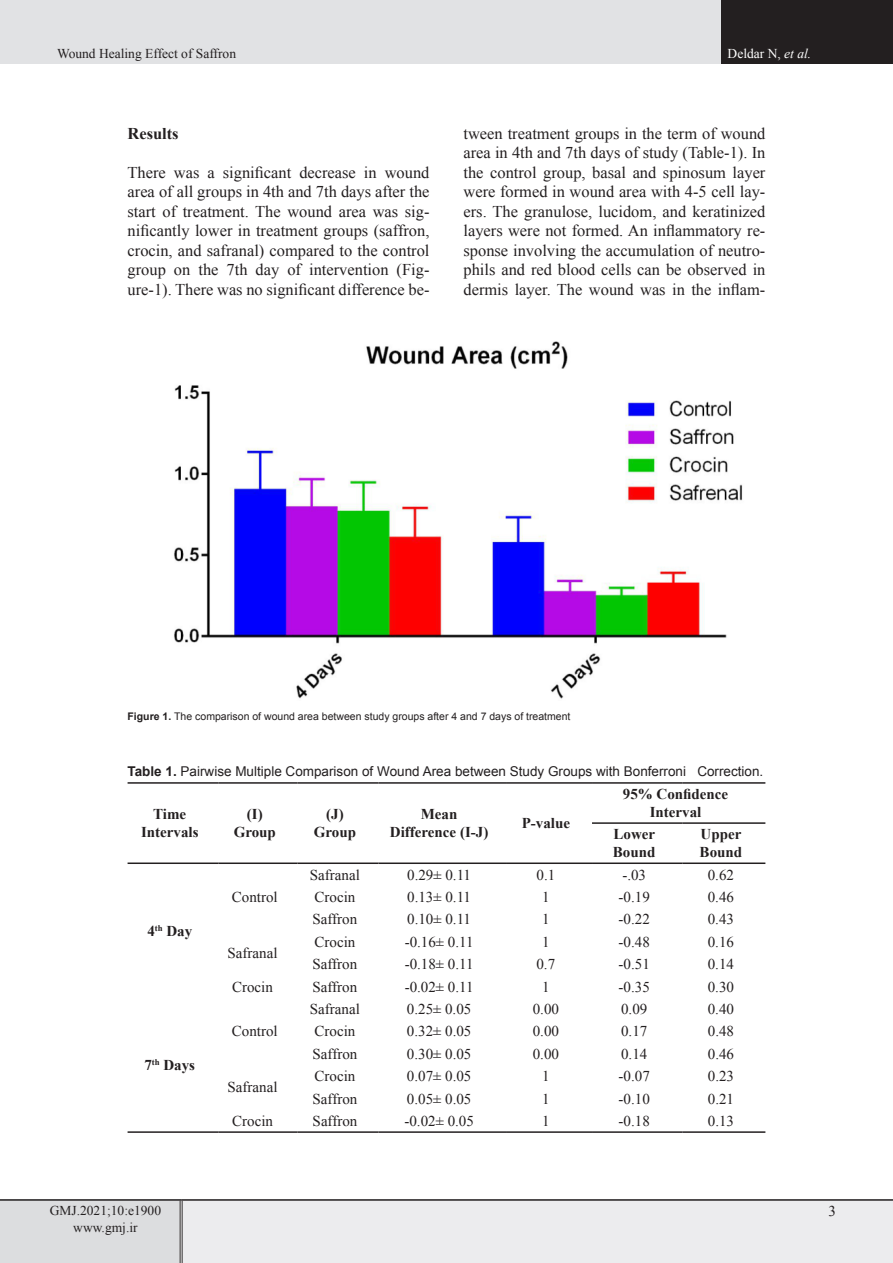
<style>
.page{position:relative;width:893px;height:1263px;background:#fff}
.page>*{position:absolute;margin:0;border:0;box-sizing:border-box;transform-origin:0 0}
.t1{font:16.5px/19.5px "Times New Roman";color:#231f20;text-align:justify}
.t2{font:700 16.5px "Times New Roman";color:#231f20}
.t3{font:15px "Times New Roman";color:#231f20}
.t4{font:700 15px/18px "Times New Roman";color:#231f20;text-align:center}
.t5{font:13.5px "Arial";color:#231f20}
.t6{font:13.5px/16.2px "Times New Roman";color:#231f20;text-align:center}
.t7{font:13.5px "Times New Roman";color:#fff}
.t8{font:10.5px "Arial";color:#231f20}
.s1{font-style:italic}
.s2{font-weight:700}
</style>
<div class="page">
<div style="left:0;top:0;width:722px;height:64px;background:#e1e2e4"></div>
<div style="left:722px;top:0;width:171px;height:64px;background:#231f20"></div>
<div style="left:0;top:1200px;width:181px;height:63px;background:#dcdddf"></div>
<div style="left:181px;top:1200px;width:712px;height:63px;background:#ececee"></div>
<hr style="left:180px;top:1201px;width:3px;height:62px;background:#fff">
<hr style="left:180px;top:1201px;width:1px;height:62px;background:#231f20">
<hr style="left:182px;top:1201px;width:1px;height:62px;background:#231f20">
<hr style="left:0;top:1199px;width:181px;height:2px;background:#231f20">
<hr style="left:181px;top:1199px;width:712px;height:2px;background:#231f20">
<img style="left:174px;top:341px;width:569px;height:358px">
<hr style="left:128px;top:1131px;width:90px;height:2px;background:#231f20">
<hr style="left:218px;top:1131px;width:80px;height:2px;background:#231f20">
<hr style="left:298px;top:1131px;width:81px;height:2px;background:#231f20">
<hr style="left:379px;top:1131px;width:127px;height:2px;background:#231f20">
<hr style="left:506px;top:1131px;width:86px;height:2px;background:#231f20">
<hr style="left:592px;top:1131px;width:91px;height:2px;background:#231f20">
<hr style="left:683px;top:1131px;width:82px;height:2px;background:#231f20">
<hr style="left:128px;top:782px;width:90px;height:2px;background:#231f20">
<hr style="left:218px;top:782px;width:80px;height:2px;background:#231f20">
<hr style="left:298px;top:782px;width:81px;height:2px;background:#231f20">
<hr style="left:379px;top:782px;width:127px;height:2px;background:#231f20">
<hr style="left:506px;top:782px;width:86px;height:2px;background:#231f20">
<hr style="left:592px;top:782px;width:91px;height:2px;background:#231f20">
<hr style="left:683px;top:782px;width:82px;height:2px;background:#231f20">
<hr style="left:592px;top:822px;width:91px;height:2px;background:#231f20">
<hr style="left:683px;top:822px;width:82px;height:2px;background:#231f20">
<hr style="left:128px;top:862px;width:90px;height:2px;background:#231f20">
<hr style="left:218px;top:862px;width:80px;height:2px;background:#231f20">
<hr style="left:298px;top:862px;width:81px;height:2px;background:#231f20">
<hr style="left:379px;top:862px;width:127px;height:2px;background:#231f20">
<hr style="left:506px;top:862px;width:86px;height:2px;background:#231f20">
<hr style="left:592px;top:862px;width:91px;height:2px;background:#231f20">
<hr style="left:683px;top:862px;width:82px;height:2px;background:#231f20">
<p class="t6" style="left:57px;top:45px;width:181px">Wound Healing Effect of Saffron</p>
<p class="t7" style="left:728px;top:44px;width:85px">Deldar N, <span class="s1">et al.</span></p>
<p class="t2" style="left:128px;top:122px;width:53px">Results</p>
<p class="t1" style="left:128px;top:162px;width:303px">There was a significant decrease in wound area of all groups in 4th and 7th days after the start of treatment. The wound area was sig&shy;nificantly lower in treatment groups (saffron, crocin, and safranal) compared to the control group on the 7th day of intervention (Fig&shy;ure-1). There was no significant difference be-</p>
<p class="t1" style="left:463px;top:123px;width:303px">tween treatment groups in the term of wound area in 4th and 7th days of study (Table-1). In the control group, basal and spinosum layer were formed in wound area with 4-5 cell lay&shy;ers. The granulose, lucidom, and keratinized layers were not formed. An inflammatory re&shy;sponse involving the accumulation of neutro&shy;phils and red blood cells can be observed in dermis layer. The wound was in the inflam-</p>
<p class="t8" style="left:128px;top:709px;width:444px"><span class="s2">Figure 1.</span> The comparison of wound area between study groups after 4 and 7 days of treatment</p>
<p class="t5" style="left:128px;top:762px;width:637px"><span class="s2">Table 1.</span> Pairwise Multiple Comparison of Wound Area between Study Groups with Bonferroni Correction.</p>
<p class="t4" style="left:141px;top:805px;width:59px">Time<br>Intervals</p>
<p class="t4" style="left:234px;top:805px;width:44px">(I)<br>Group</p>
<p class="t4" style="left:314px;top:805px;width:44px">(J)<br>Group</p>
<p class="t4" style="left:390px;top:805px;width:100px">Mean<br>Difference (I-J)</p>
<p class="t4" style="left:522px;top:814px;width:50px">P-value</p>
<p class="t4" style="left:623px;top:785px;width:107px">95% Confidence<br>Interval</p>
<p class="t4" style="left:613px;top:825px;width:44px;text-align:left">Lower<br>Bound</p>
<p class="t4" style="left:700px;top:825px;width:44px;text-align:left">Upper<br>Bound</p>
<p class="t4" style="left:147px;top:921px;width:46px">4<sup>th</sup> Day</p>
<p class="t4" style="left:144px;top:1055px;width:52px">7<sup>th</sup> Days</p>
<p class="t3" style="left:232px;top:886px;width:47px">Control</p>
<p class="t3" style="left:228px;top:942px;width:51px">Safranal</p>
<p class="t3" style="left:310px;top:864px;width:51px">Safranal</p>
<p class="t3" style="left:407px;top:864px;width:65px">0.29± 0.11</p>
<p class="t3" style="left:536px;top:864px;width:20px">0.1</p>
<p class="t3" style="left:622px;top:864px;width:25px">-.03</p>
<p class="t3" style="left:708px;top:864px;width:28px">0.62</p>
<p class="t3" style="left:315px;top:886px;width:42px">Crocin</p>
<p class="t3" style="left:407px;top:886px;width:65px">0.13± 0.11</p>
<p class="t3" style="left:542px;top:886px;width:9px">1</p>
<p class="t3" style="left:619px;top:886px;width:33px">-0.19</p>
<p class="t3" style="left:708px;top:886px;width:28px">0.46</p>
<p class="t3" style="left:313px;top:909px;width:46px">Saffron</p>
<p class="t3" style="left:407px;top:909px;width:65px">0.10± 0.11</p>
<p class="t3" style="left:542px;top:909px;width:9px">1</p>
<p class="t3" style="left:619px;top:909px;width:33px">-0.22</p>
<p class="t3" style="left:708px;top:909px;width:28px">0.43</p>
<p class="t3" style="left:314px;top:931px;width:42px">Crocin</p>
<p class="t3" style="left:405px;top:931px;width:70px">-0.16± 0.11</p>
<p class="t3" style="left:542px;top:931px;width:9px">1</p>
<p class="t3" style="left:619px;top:931px;width:33px">-0.48</p>
<p class="t3" style="left:708px;top:931px;width:28px">0.16</p>
<p class="t3" style="left:313px;top:954px;width:46px">Saffron</p>
<p class="t3" style="left:405px;top:954px;width:70px">-0.18± 0.11</p>
<p class="t3" style="left:536px;top:954px;width:20px">0.7</p>
<p class="t3" style="left:619px;top:954px;width:33px">-0.51</p>
<p class="t3" style="left:708px;top:954px;width:28px">0.14</p>
<p class="t3" style="left:232px;top:976px;width:42px">Crocin</p>
<p class="t3" style="left:313px;top:976px;width:46px">Saffron</p>
<p class="t3" style="left:405px;top:976px;width:70px">-0.02± 0.11</p>
<p class="t3" style="left:542px;top:976px;width:9px">1</p>
<p class="t3" style="left:619px;top:976px;width:33px">-0.35</p>
<p class="t3" style="left:708px;top:976px;width:28px">0.30</p>
<p class="t3" style="left:232px;top:1021px;width:47px">Control</p>
<p class="t3" style="left:228px;top:1077px;width:51px">Safranal</p>
<p class="t3" style="left:310px;top:998px;width:51px">Safranal</p>
<p class="t3" style="left:407px;top:998px;width:66px">0.25± 0.05</p>
<p class="t3" style="left:533px;top:998px;width:28px">0.00</p>
<p class="t3" style="left:621px;top:998px;width:28px">0.09</p>
<p class="t3" style="left:708px;top:998px;width:28px">0.40</p>
<p class="t3" style="left:315px;top:1021px;width:42px">Crocin</p>
<p class="t3" style="left:407px;top:1021px;width:66px">0.32± 0.05</p>
<p class="t3" style="left:533px;top:1021px;width:28px">0.00</p>
<p class="t3" style="left:621px;top:1021px;width:28px">0.17</p>
<p class="t3" style="left:708px;top:1021px;width:28px">0.48</p>
<p class="t3" style="left:313px;top:1043px;width:46px">Saffron</p>
<p class="t3" style="left:407px;top:1043px;width:66px">0.30± 0.05</p>
<p class="t3" style="left:533px;top:1043px;width:28px">0.00</p>
<p class="t3" style="left:621px;top:1043px;width:28px">0.14</p>
<p class="t3" style="left:708px;top:1043px;width:28px">0.46</p>
<p class="t3" style="left:315px;top:1066px;width:42px">Crocin</p>
<p class="t3" style="left:407px;top:1066px;width:66px">0.07± 0.05</p>
<p class="t3" style="left:542px;top:1066px;width:9px">1</p>
<p class="t3" style="left:619px;top:1066px;width:33px">-0.07</p>
<p class="t3" style="left:708px;top:1066px;width:28px">0.23</p>
<p class="t3" style="left:313px;top:1088px;width:46px">Saffron</p>
<p class="t3" style="left:407px;top:1088px;width:66px">0.05± 0.05</p>
<p class="t3" style="left:542px;top:1088px;width:9px">1</p>
<p class="t3" style="left:619px;top:1088px;width:33px">-0.10</p>
<p class="t3" style="left:708px;top:1088px;width:28px">0.21</p>
<p class="t3" style="left:232px;top:1110px;width:42px">Crocin</p>
<p class="t3" style="left:313px;top:1110px;width:46px">Saffron</p>
<p class="t3" style="left:404px;top:1110px;width:71px">-0.02± 0.05</p>
<p class="t3" style="left:542px;top:1110px;width:9px">1</p>
<p class="t3" style="left:619px;top:1110px;width:33px">-0.18</p>
<p class="t3" style="left:708px;top:1110px;width:28px">0.13</p>
<p class="t6" style="left:50px;top:1202px;width:113px">GMJ.2021;10:e1900 www.gmj.ir</p>
<p class="t3" style="left:828px;top:1201px;width:9px">3</p>
</div>
